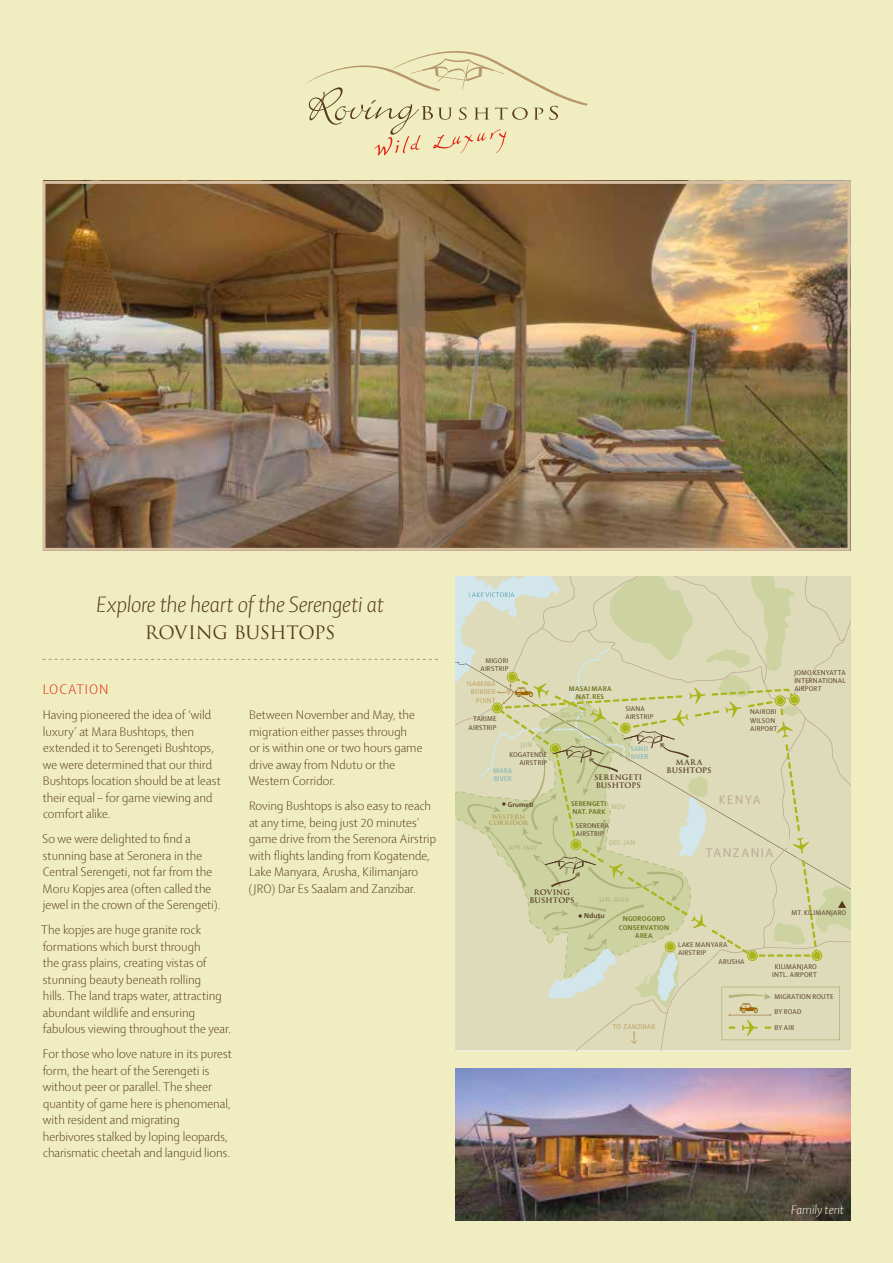
<style>
.page{position:relative;width:893px;height:1263px;background:#f0eec0}
.page>*{position:absolute;margin:0;border:0;box-sizing:border-box;transform-origin:0 0}
.t1{font:italic 300 24px "Shaker 2";letter-spacing:-.005em;color:#563a22}
.t2{font:18px "Trajan";letter-spacing:-.03em;color:#563a22}
.t3{font:300 15px "Shaker 2";letter-spacing:.06em;color:#e42313}
.t4{font:300 13.5px/16.5px "Shaker 2";color:#563a22}
.t5{font:13.5px "Shaker 2";letter-spacing:.11em;color:#bca796}
.t6{font:italic 300 13.5px "Shaker 2";letter-spacing:.005em;color:#fff7e2}
.t7{font:7.5px/8.2px "Shaker 2";letter-spacing:.025em;color:#563a22}
.t8{font:700 7.5px/8.2px "Shaker 2";letter-spacing:.025em;color:#6c711c;text-align:center}
.t9{font:700 7.5px/8.2px "Trajan";letter-spacing:.005em;color:#563a22;text-align:center}
.t10{font:7.5px "Shaker 2";letter-spacing:.025em;color:#aeb377}
.t11{font:7.5px/8.2px "Shaker 2";letter-spacing:.025em;color:#be9c5a;text-align:right}
.t12{font:7.5px/8.2px "Shaker 2";letter-spacing:.025em;color:#74afba}
.t13{font:700 7.5px "Shaker 2";letter-spacing:.02em;color:#563a22}
.t14{font:700 6px/6px "Trajan";letter-spacing:.025em;color:#b7994f;text-align:center}
.s1{font-size:15px}
</style>
<div class="page">
<svg style="left:306px;top:51px;width:282px;height:105px"></svg>
<img style="left:47px;top:185px;width:799px;height:362px">
<div style="left:43px;top:181px;width:807px;height:370px;border:3px solid #d5bea1"></div>
<svg style="left:455px;top:576px;width:395px;height:474px;background:#d7d7b2"></svg>
<img style="left:455px;top:1068px;width:395px;height:152px">
<svg style="left:43px;top:659px;width:395px;height:1px"></svg>
<h1 class="t1" style="left:97px;top:588px;width:289px">Explore the heart of the Serengeti at</h1>
<h2 class="t2" style="left:145px;top:622px;width:192px">ROVING BUSHTOPS</h2>
<p class="t3" style="left:43px;top:679px;width:67px">LOCATION</p>
<p class="t4" style="left:43px;top:706px;width:180px">Having pioneered the idea of ‘wild luxury’ at Mara Bushtops, then extended it to Serengeti Bushtops, we were determined that our third<br>Bushtops location should be at least their equal – for game viewing and comfort alike.</p>
<p class="t4" style="left:42px;top:830px;width:180px">So we were delighted to find a stunning base at Seronera in the Central Serengeti, not far from the Moru Kopjes area (often called the jewel in the crown of the Serengeti).</p>
<p class="t4" style="left:41px;top:921px;width:191px">The kopjes are huge granite rock formations which burst through<br>the grass plains, creating vistas of stunning beauty beneath rolling<br>hills. The land traps water, attracting abundant wildlife and ensuring fabulous viewing throughout the year.</p>
<p class="t4" style="left:43px;top:1045px;width:191px">For those who love nature in its purest form, the heart of the Serengeti is without peer or parallel. The sheer quantity of game here is phenomenal, with resident and migrating herbivores stalked by loping leopards, charismatic cheetah and languid lions.</p>
<p class="t4" style="left:249px;top:706px;width:175px">Between November and May, the migration either passes through<br>or is within one or two hours game drive away from Ndutu or the<br>Western Corridor.</p>
<p class="t4" style="left:249px;top:797px;width:189px">Roving Bushtops is also easy to reach at any time, being just 20 minutes’ game drive from the Serenora Airstrip with flights landing from Kogatende, Lake Manyara, Arusha, Kilimanjaro (JRO) Dar Es Saalam and Zanzibar.</p>
<p class="t7" style="left:480px;top:656px;width:29px;text-align:right">MIGORI<br>AIRSTRIP</p>
<p class="t11" style="left:467px;top:679px;width:31px">ISABENIA<br>BORDER<br>POINT</p>
<p class="t8" style="left:569px;top:684px;width:44px">MASAI MARA<br>NAT. RES</p>
<p class="t7" style="left:469px;top:715px;width:29px;text-align:right">TARIME<br>AIRSTRIP</p>
<p class="t10" style="left:561px;top:710px;width:27px">JUL–OCT</p>
<p class="t7" style="left:625px;top:704px;width:29px">SIANA<br>AIRSTRIP</p>
<p class="t7" style="left:750px;top:707px;width:29px">NAIROBI<br>WILSON<br>AIRPORT</p>
<p class="t10" style="left:521px;top:740px;width:13px">JUN</p>
<p class="t7" style="left:509px;top:750px;width:39px;text-align:right">KOGATENDE<br>AIRSTRIP</p>
<p class="t12" style="left:493px;top:766px;width:21px">MARA<br>RIVER</p>
<p class="t12" style="left:630px;top:744px;width:19px">SAND<br>RIVER</p>
<p class="t9" style="left:594px;top:773px;width:50px;text-align:left">SERENGETI<br>BUSHTOPS</p>
<p class="t9" style="left:666px;top:758px;width:47px">MARA<br>BUSHTOPS</p>
<p class="t13" style="left:501px;top:799px;width:34px"><span class="s1">•</span> Grumeti</p>
<p class="t14" style="left:489px;top:814px;width:41px">WESTERN<br>CORRIDOR</p>
<p class="t10" style="left:508px;top:843px;width:31px">APR-MAY</p>
<p class="t8" style="left:571px;top:799px;width:37px">SERENGETI</p>
<p class="t5" style="left:719px;top:790px;width:43px">KENYA</p>
<p class="t8" style="left:572px;top:807px;width:35px">NAT. PARK</p>
<p class="t10" style="left:611px;top:802px;width:15px">NOV</p>
<p class="t10" style="left:609px;top:837px;width:28px">DEC–JAN</p>
<p class="t7" style="left:576px;top:821px;width:35px">SERONERA<br>AIRSTRIP</p>
<p class="t5" style="left:706px;top:844px;width:69px">TANZANIA</p>
<p class="t9" style="left:529px;top:888px;width:47px">ROVING<br>BUSHTOPS</p>
<p class="t10" style="left:599px;top:894px;width:31px">JAN–MAR</p>
<p class="t13" style="left:578px;top:911px;width:28px"><span class="s1">•</span> Ndutu</p>
<p class="t8" style="left:619px;top:915px;width:52px">NGOROGORO<br>CONSERVATION<br>AREA</p>
<p class="t7" style="left:678px;top:940px;width:51px">LAKE MANYARA<br>AIRSTRIP</p>
<p class="t7" style="left:794px;top:668px;width:53px;text-align:justify">JOMO KENYATTA INTERNATIONAL AIRPORT</p>
<p class="t7" style="left:792px;top:908px;width:56px">MT. KILIMANJARO</p>
<p class="t11" style="left:613px;top:1022px;width:44px">TO ZANZIBAR</p>
<p class="t7" style="left:719px;top:957px;width:27px">ARUSHA</p>
<p class="t7" style="left:772px;top:962px;width:46px;text-align:center">KILIMANJARO<br>INTL. AIRPORT</p>
<p class="t7" style="left:775px;top:989px;width:60px;line-height:15.5px">MIGRATION ROUTE<br>BY ROAD<br>BY AIR</p>
<p class="t6" style="left:791px;top:1200px;width:54px">Family tent</p>
</div>
